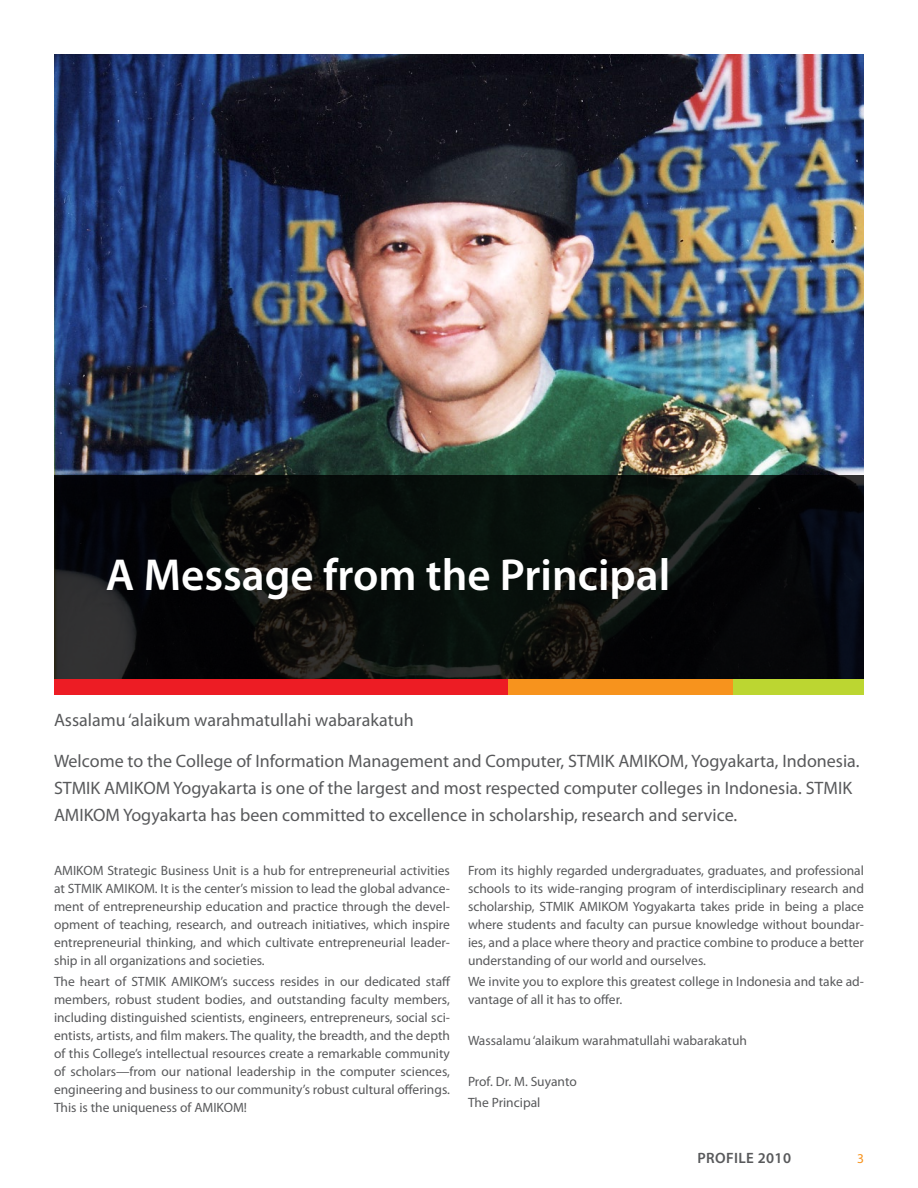
<style>
.page{position:relative;width:918px;height:1188px;background:#fff}
.page>*{position:absolute;margin:0;border:0;box-sizing:border-box;transform-origin:0 0}
.t1{font:600 45px "Myriad Pro";color:#fff}
.t2{font:18px/27px "Myriad Pro";color:#58595b}
.t3{font:600 15px "Myriad Pro";letter-spacing:.025em;color:#58595b}
.t4{font:13.5px/18px "Myriad Pro";color:#58595b;text-align:justify}
</style>
<div class="page">
<img style="left:54px;top:54px;width:810px;height:421px">
<svg style="left:54px;top:475px;width:810px;height:204px;background:#0a0d0d"></svg>
<div style="left:54px;top:679px;width:456px;height:16px;background:#ed1c24"></div>
<div style="left:509px;top:679px;width:355px;height:16px;background:#f7931d"></div>
<div style="left:733px;top:679px;width:131px;height:16px;background:#bcd631"></div>
<h1 class="t1" style="left:106px;top:547px;width:566px">A Message from the Principal</h1>
<h2 class="t2" style="left:54px;top:706px;width:361px">Assalamu ‘alaikum warahmatullahi wabarakatuh</h2>
<p class="t2" style="left:54px;top:747px;width:807px">Welcome to the College of Information Management and Computer, STMIK AMIKOM, Yogyakarta, Indonesia.<br>STMIK AMIKOM Yogyakarta is one of the largest and most respected computer colleges in Indonesia. STMIK<br>AMIKOM Yogyakarta has been committed to excellence in scholarship, research and service.</p>
<p class="t4" style="left:54px;top:861px;width:398px">AMIKOM Strategic Business Unit is a hub for entrepreneurial activities at STMIK AMIKOM. It is the center’s mission to lead the global advance&shy;ment of entrepreneurship education and practice through the devel&shy;opment of teaching, research, and outreach initiatives, which inspire entrepreneurial thinking, and which cultivate entrepreneurial leader&shy;ship in all organizations and societies.</p>
<p class="t4" style="left:54px;top:972px;width:398px">The heart of STMIK AMIKOM’s success resides in our dedicated staff members, robust student bodies, and outstanding faculty members, including distinguished scientists, engineers, entrepreneurs, social sci&shy;entists, artists, and film makers. The quality, the breadth, and the depth of this College’s intellectual resources create a remarkable community of scholars—from our national leadership in the computer sciences, engineering and business to our community’s robust cultural offerings.<br>This is the uniqueness of AMIKOM!</p>
<p class="t4" style="left:468px;top:861px;width:398px">From its highly regarded undergraduates, graduates, and professional schools to its wide-ranging program of interdisciplinary research and scholarship, STMIK AMIKOM Yogyakarta takes pride in being a place where students and faculty can pursue knowledge without boundar&shy;ies, and a place where theory and practice combine to produce a better understanding of our world and ourselves.</p>
<p class="t4" style="left:468px;top:972px;width:398px">We invite you to explore this greatest college in Indonesia and take ad&shy;vantage of all it has to offer.</p>
<p class="t4" style="left:468px;top:1031px;width:281px">Wassalamu ‘alaikum warahmatullahi wabarakatuh</p>
<p class="t4" style="left:468px;top:1071px;width:110px;line-height:20.7px">Prof. Dr. M. Suyanto<br>The Principal</p>
<p class="t3" style="left:698px;top:1148px;width:95px">PROFILE 2010</p>
</div>
